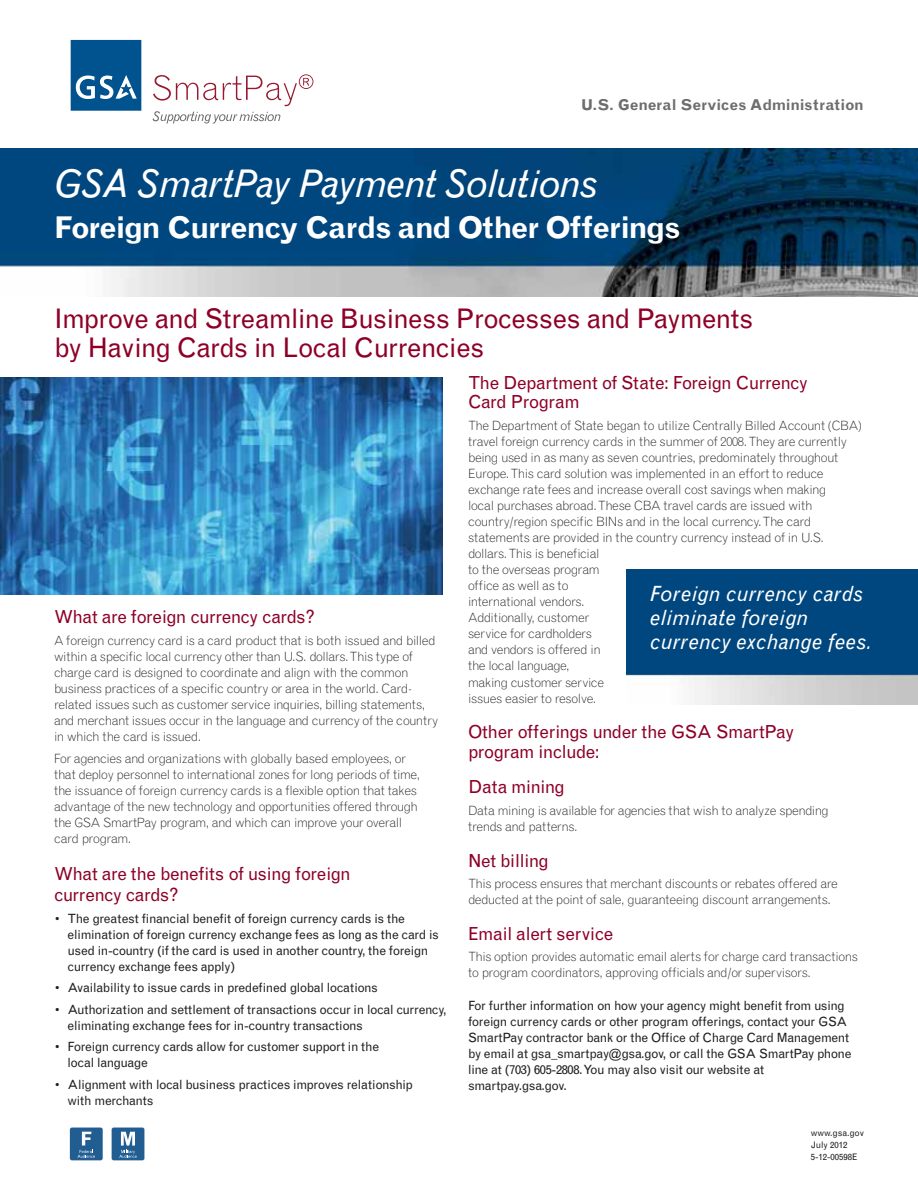
<style>
.page{position:relative;width:918px;height:1188px;background:#fff}
.page>*{position:absolute;margin:0;border:0;box-sizing:border-box;transform-origin:0 0}
.t1{font:italic 38.25px "Grotesque";letter-spacing:-.03em;color:#fff}
.t2{font:700 30px "Grotesque";letter-spacing:-.03em;color:#fff}
.t3{font:27px/28.5px "Grotesque";letter-spacing:-.025em;color:#8e0028}
.t4{font:italic 21px/24px "Grotesque";letter-spacing:.01em;color:#fff}
.t5{font:18px/19.5px "Grotesque";letter-spacing:-.025em;color:#8e0028}
.t6{font:700 15px "Grotesque";color:#6d6e70}
.t7{font:300 12.75px/16px "Grotesque";letter-spacing:-.035em;color:#231f20}
.t8{font:12.75px/16px "Grotesque";letter-spacing:-.03em;color:#231f20}
.t9{font:9px/12px "Grotesque";color:#231f20}
</style>
<div class="page">
<svg style="left:71px;top:40px;width:70px;height:71px;background:#1c669a"></svg>
<svg style="left:153px;top:74px;width:160px;height:50px"></svg>
<img style="left:0;top:148px;width:918px;height:149px">
<img style="left:0;top:377px;width:442px;height:217px">
<img style="left:626px;top:570px;width:292px;height:135px">
<div style="left:70px;top:1128px;width:33px;height:32px;background:#225d92;border-radius:2px"></div>
<svg style="left:77px;top:1132px;width:18px;height:26px"></svg>
<div style="left:112px;top:1128px;width:32px;height:32px;background:#225d92;border-radius:2px"></div>
<svg style="left:119px;top:1132px;width:18px;height:26px"></svg>
<p class="t6" style="left:581px;top:99px;width:284px">U.S. General Services Administration</p>
<h1 class="t1" style="left:54px;top:170px;width:546px">GSA SmartPay Payment Solutions</h1>
<h1 class="t2" style="left:54px;top:217px;width:628px">Foreign Currency Cards and Other Offerings</h1>
<h2 class="t3" style="left:54px;top:307px;width:701px">Improve and Streamline Business Processes and Payments by Having Cards in Local Currencies</h2>
<p class="t5" style="left:54px;top:609px;width:262px">What are foreign currency cards?</p>
<p class="t7" style="left:54px;top:634px;width:386px">A foreign currency card is a card product that is both issued and billed within a specific local currency other than U.S. dollars.This type of charge card is designed to coordinate and align with the common business practices of a specific country or area in the world. Card&shy;related issues such as customer service inquiries, billing statements, and merchant issues occur in the language and currency of the country in which the card is issued.</p>
<p class="t7" style="left:54px;top:751px;width:368px">For agencies and organizations with globally based employees, or that deploy personnel to international zones for long periods of time, the issuance of foreign currency cards is a flexible option that takes advantage of the new technology and opportunities offered through the GSA SmartPay program, and which can improve your overall card program.</p>
<p class="t5" style="left:54px;top:865px;width:298px;line-height:21px">What are the benefits of using foreign currency cards?</p>
<p class="t8" style="left:68px;top:911px;width:373px;text-indent:-12px">• The greatest financial benefit of foreign currency cards is the elimination of foreign currency exchange fees as long as the card is used in-country (if the card is used in another country, the foreign currency exchange fees apply)</p>
<p class="t8" style="left:55px;top:981px;width:324px">• Availability to issue cards in predefined global locations</p>
<p class="t8" style="left:68px;top:1002px;width:381px;text-indent:-12px">• Authorization and settlement of transactions occur in local currency, eliminating exchange fees for in-country transactions</p>
<p class="t8" style="left:68px;top:1040px;width:313px;text-indent:-12px">• Foreign currency cards allow for customer support in the local language</p>
<p class="t8" style="left:68px;top:1077px;width:347px;text-indent:-12px">• Alignment with local business practices improves relationship with merchants</p>
<h4 class="t5" style="left:468px;top:374px;width:341px">The Department of State: Foreign Currency<br>Card Program</h4>
<p class="t7" style="left:468px;top:418px;width:396px">The Department of State began to utilize Centrally Billed Account (CBA) travel foreign currency cards in the summer of 2008. They are currently being used in as many as seven countries, predominately throughout Europe. This card solution was implemented in an effort to reduce exchange rate fees and increase overall cost savings when making<br>local purchases abroad. These CBA travel cards are issued with country/region specific BINs and in the local currency. The card statements are provided in the country currency instead of in U.S. dollars. This is beneficial</p>
<p class="t7" style="left:468px;top:563px;width:138px">to the overseas program office as well as to international vendors.<br>Additionally, customer service for cardholders and vendors is offered in the local language, making customer service issues easier to resolve.</p>
<h2 class="t4" style="left:650px;top:584px;width:223px">Foreign currency cards eliminate foreign currency exchange fees.</h2>
<p class="t5" style="left:468px;top:724px;width:327px">Other offerings under the GSA SmartPay program include:</p>
<h4 class="t5" style="left:468px;top:779px;width:98px">Data mining</h4>
<p class="t7" style="left:468px;top:803px;width:362px">Data mining is available for agencies that wish to analyze spending trends and patterns.</p>
<h4 class="t5" style="left:468px;top:852px;width:82px">Net billing</h4>
<p class="t7" style="left:468px;top:877px;width:371px">This process ensures that merchant discounts or rebates offered are deducted at the point of sale, guaranteeing discount arrangements.</p>
<h4 class="t5" style="left:468px;top:925px;width:147px">Email alert service</h4>
<p class="t7" style="left:468px;top:950px;width:391px">This option provides automatic email alerts for charge card transactions to program coordinators, approving officials and/or supervisors.</p>
<p class="t8" style="left:468px;top:998px;width:385px">For further information on how your agency might benefit from using foreign currency cards or other program offerings, contact your GSA SmartPay contractor bank or the Office of Charge Card Management by email at gsa_smartpay@gsa.gov, or call the GSA SmartPay phone line at (703) 605-2808. You may also visit our website at smartpay.gsa.gov.</p>
<p class="t9" style="left:811px;top:1127px;width:55px">www.gsa.gov<br>July 2012<br>5-12-00598E</p>
</div>
